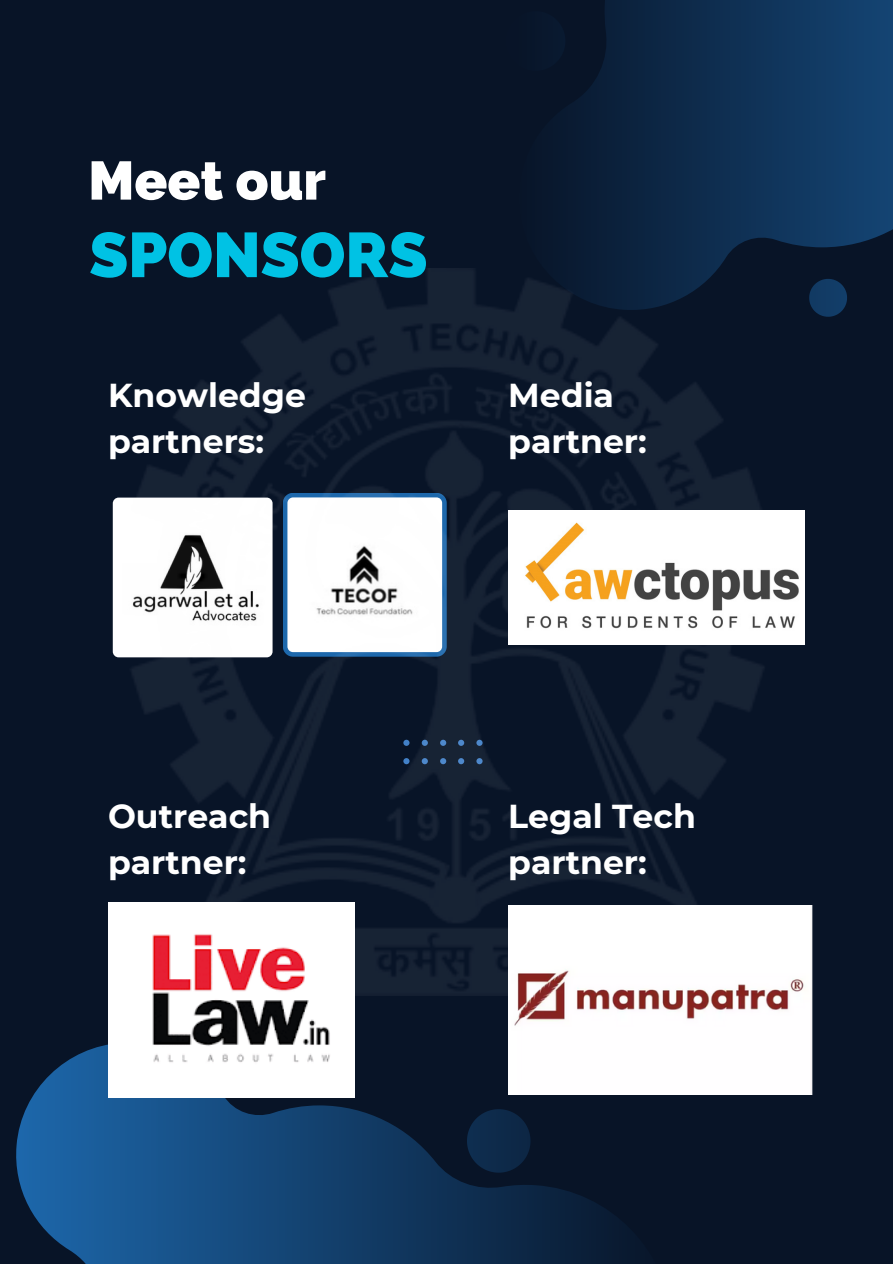
<style>
.page{position:relative;width:893px;height:1264px;background:#fff}
.page>*{position:absolute;margin:0;border:0;box-sizing:border-box;transform-origin:0 0}
.t1{font:800 63px "Raleway";color:#00c2e4}
.t2{font:800 54px "Raleway";color:#fff}
.t3{font:700 33.15px/46.2px "Montserrat";color:#fff}
</style>
<div class="page">
<div style="left:0;top:0;width:892px;height:1263px;background:#081427"></div>
<svg style="left:16px;top:1040px;width:660px;height:223px"></svg>
<svg style="left:467px;top:1109px;width:63px;height:63px"></svg>
<svg style="left:568px;top:0;width:324px;height:268px;background:#0e2d4e"></svg>
<svg style="left:809px;top:279px;width:38px;height:37px"></svg>
<svg style="left:112px;top:497px;width:10px;height:161px;background:#e7e8ea"></svg>
<img style="left:122px;top:268px;width:649px;height:727px">
<img style="left:508px;top:510px;width:296px;height:134px">
<img style="left:508px;top:905px;width:305px;height:189px">
<img style="left:108px;top:902px;width:246px;height:195px">
<p class="t2" style="left:88px;top:149px;width:239px">Meet our</p>
<p class="t1" style="left:89px;top:218px;width:339px">SPONSORS</p>
<p class="t3" style="left:108px;top:372px;width:199px">Knowledge partners:</p>
<p class="t3" style="left:508px;top:372px;width:140px">Media partner:</p>
<p class="t3" style="left:108px;top:793px;width:165px">Outreach</p>
<p class="t3" style="left:108px;top:839px;width:140px">partner:</p>
<p class="t3" style="left:508px;top:793px;width:189px">Legal Tech</p>
<p class="t3" style="left:508px;top:839px;width:140px">partner:</p>
</div>
